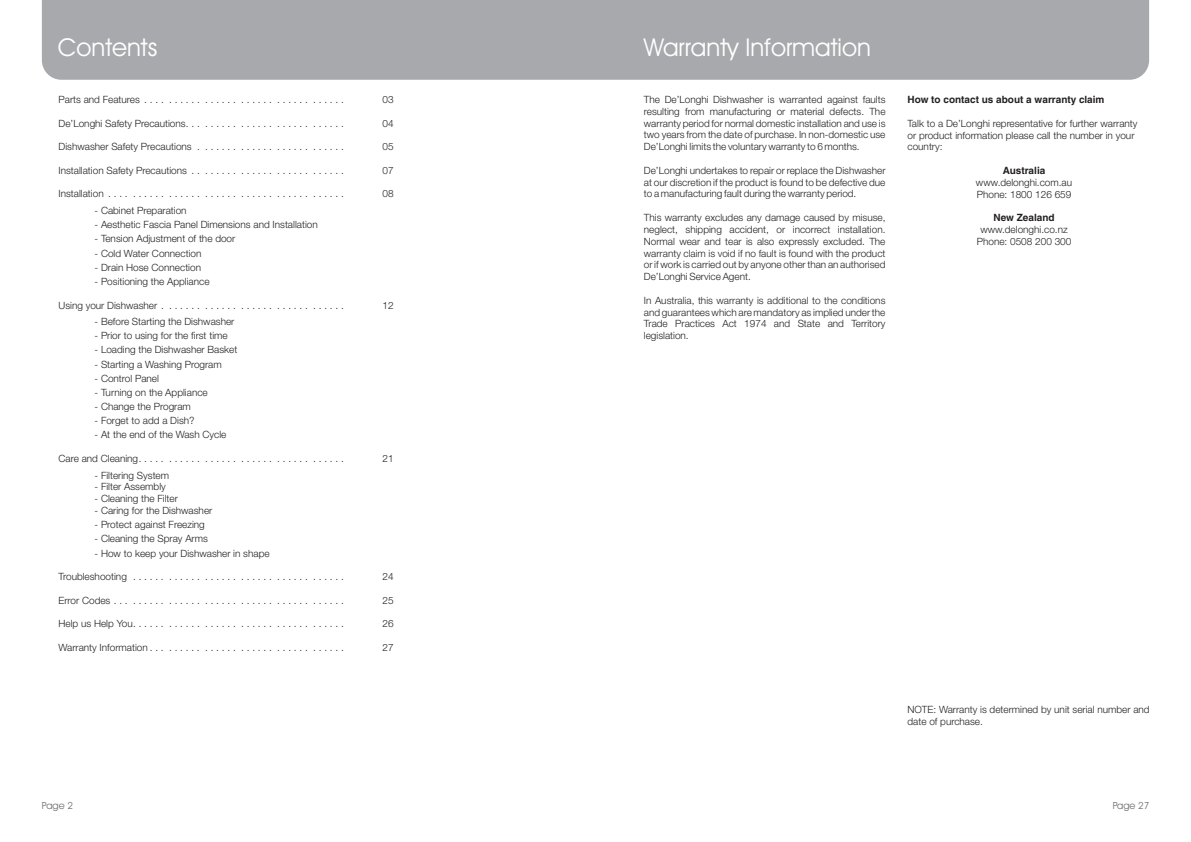
<style>
.page{position:relative;width:1191px;height:842px;background:#fff}
.page>*{position:absolute;margin:0;border:0;box-sizing:border-box;transform-origin:0 0}
.t1{font:24.7px "Avant Garde IT Cby BT";color:#fff}
.t2{font:300 10px/11.8px "Helvetica Neue";color:#231f20;text-align:justify}
.t3{font:700 10px "Helvetica";color:#231f20}
.t4{font:9.8px "Avant Garde IT Cby BT";color:#6d6f71}
</style>
<div class="page">
<div style="left:42px;top:0;width:1107px;height:80px;background:#a7a9ac"></div>
<h1 class="t1" style="left:58px;top:37px;width:101px">Contents</h1>
<h1 class="t1" style="left:644px;top:37px;width:228px">Warranty Information</h1>
<p class="t2" style="left:59px;top:94px;width:287px">Parts and Features .... ...... ...... ...... ...... ......</p>
<p class="t2" style="left:383px;top:94px;width:13px">03</p>
<p class="t2" style="left:59px;top:118px;width:287px">De’Longhi Safety Precautions... ...... ...... ...... ......</p>
<p class="t2" style="left:383px;top:118px;width:13px">04</p>
<p class="t2" style="left:59px;top:141px;width:287px">Dishwasher Safety Precautions . ...... ...... ...... ......</p>
<p class="t2" style="left:383px;top:141px;width:13px">05</p>
<p class="t2" style="left:59px;top:165px;width:287px">Installation Safety Precautions . . . . . . . . . . . . . . . . . . . . . . . . . .</p>
<p class="t2" style="left:383px;top:165px;width:13px">07</p>
<p class="t2" style="left:59px;top:189px;width:287px">Installation .... ...... ...... ...... ...... ...... ......</p>
<p class="t2" style="left:383px;top:189px;width:13px">08</p>
<p class="t2" style="left:95px;top:205px;width:94px">- Cabinet Preparation</p>
<p class="t2" style="left:95px;top:219px;width:225px">- Aesthetic Fascia Panel Dimensions and Installation</p>
<p class="t2" style="left:95px;top:234px;width:142px">- Tension Adjustment of the door</p>
<p class="t2" style="left:95px;top:248px;width:108px">- Cold Water Connection</p>
<p class="t2" style="left:95px;top:262px;width:108px">- Drain Hose Connection</p>
<p class="t2" style="left:95px;top:276px;width:117px">- Positioning the Appliance</p>
<p class="t2" style="left:59px;top:300px;width:287px">Using your Dishwasher. ...... ...... ...... ...... ......</p>
<p class="t2" style="left:382px;top:300px;width:13px">12</p>
<p class="t2" style="left:94px;top:316px;width:141px">- Before Starting the Dishwasher</p>
<p class="t2" style="left:94px;top:330px;width:135px">- Prior to using for the first time</p>
<p class="t2" style="left:94px;top:345px;width:144px">- Loading the Dishwasher Basket</p>
<p class="t2" style="left:94px;top:359px;width:129px">- Starting a Washing Program</p>
<p class="t2" style="left:94px;top:373px;width:66px">- Control Panel</p>
<p class="t2" style="left:94px;top:387px;width:115px">- Turning on the Appliance</p>
<p class="t2" style="left:94px;top:401px;width:98px">- Change the Program</p>
<p class="t2" style="left:94px;top:415px;width:102px">- Forget to add a Dish?</p>
<p class="t2" style="left:94px;top:430px;width:133px">- At the end of the Wash Cycle</p>
<p class="t2" style="left:58px;top:453px;width:287px">Care and Cleaning..... ...... ...... ...... ...... ......</p>
<p class="t2" style="left:382px;top:453px;width:13px">21</p>
<p class="t2" style="left:94px;top:470px;width:76px">- Filtering System</p>
<p class="t2" style="left:94px;top:482px;width:73px">- Filter Assembly</p>
<p class="t2" style="left:94px;top:493px;width:85px">- Cleaning the Filter</p>
<p class="t2" style="left:94px;top:505px;width:119px">- Caring for the Dishwasher</p>
<p class="t2" style="left:94px;top:519px;width:112px">- Protect against Freezing</p>
<p class="t2" style="left:94px;top:534px;width:115px">- Cleaning the Spray Arms</p>
<p class="t2" style="left:94px;top:548px;width:177px">- How to keep your Dishwasher in shape</p>
<p class="t2" style="left:58px;top:571px;width:287px">Troubleshooting ...... ...... ...... ...... ...... ......</p>
<p class="t2" style="left:382px;top:571px;width:13px">24</p>
<p class="t2" style="left:58px;top:595px;width:287px">Error Codes... ...... ...... ...... ...... ...... ......</p>
<p class="t2" style="left:382px;top:595px;width:13px">25</p>
<p class="t2" style="left:58px;top:619px;width:287px">Help us Help You...... ...... ...... ...... ...... ......</p>
<p class="t2" style="left:382px;top:619px;width:13px">26</p>
<p class="t2" style="left:58px;top:642px;width:287px">Warranty Information... ...... ...... ...... ...... ......</p>
<p class="t2" style="left:382px;top:642px;width:13px">27</p>
<p class="t2" style="left:644px;top:94px;width:243px">The De’Longhi Dishwasher is warranted against faults resulting from manufacturing or material defects. The warranty period for normal domestic installation and use is two years from the date of purchase. In non-domestic use De’Longhi limits the voluntary warranty to 6 months.</p>
<p class="t2" style="left:644px;top:165px;width:243px">De’Longhi undertakes to repair or replace the Dishwasher at our discretion if the product is found to be defective due to a manufacturing fault during the warranty period.</p>
<p class="t2" style="left:644px;top:212px;width:243px">This warranty excludes any damage caused by misuse, neglect, shipping accident, or incorrect installation.<br>Normal wear and tear is also expressly excluded. The warranty claim is void if no fault is found with the product or if work is carried out by anyone other than an authorised De’Longhi Service Agent.</p>
<p class="t2" style="left:644px;top:295px;width:243px">In Australia, this warranty is additional to the conditions and guarantees which are mandatory as implied under the Trade Practices Act 1974 and State and Territory legislation.</p>
<p class="t3" style="left:907px;top:95px;width:198px">How to contact us about a warranty claim</p>
<p class="t2" style="left:907px;top:118px;width:231px;text-align:left">Talk to a De’Longhi representative for further warranty or product information please call the number in your country:</p>
<p class="t3" style="left:1002px;top:166px;width:44px">Australia</p>
<p class="t2" style="left:976px;top:177px;width:98px">www.delonghi.com.au<br>Phone: 1800 126 659</p>
<p class="t3" style="left:993px;top:213px;width:62px">New Zealand</p>
<p class="t2" style="left:976px;top:225px;width:96px;text-align:center">www.delonghi.co.nz<br>Phone: 0508 200 300</p>
<p class="t2" style="left:907px;top:704px;width:244px">NOTE: Warranty is determined by unit serial number and date of purchase.</p>
<p class="t4" style="left:42px;top:801px;width:33px">Page 2</p>
<p class="t4" style="left:1112px;top:801px;width:38px">Page 27</p>
</div>
